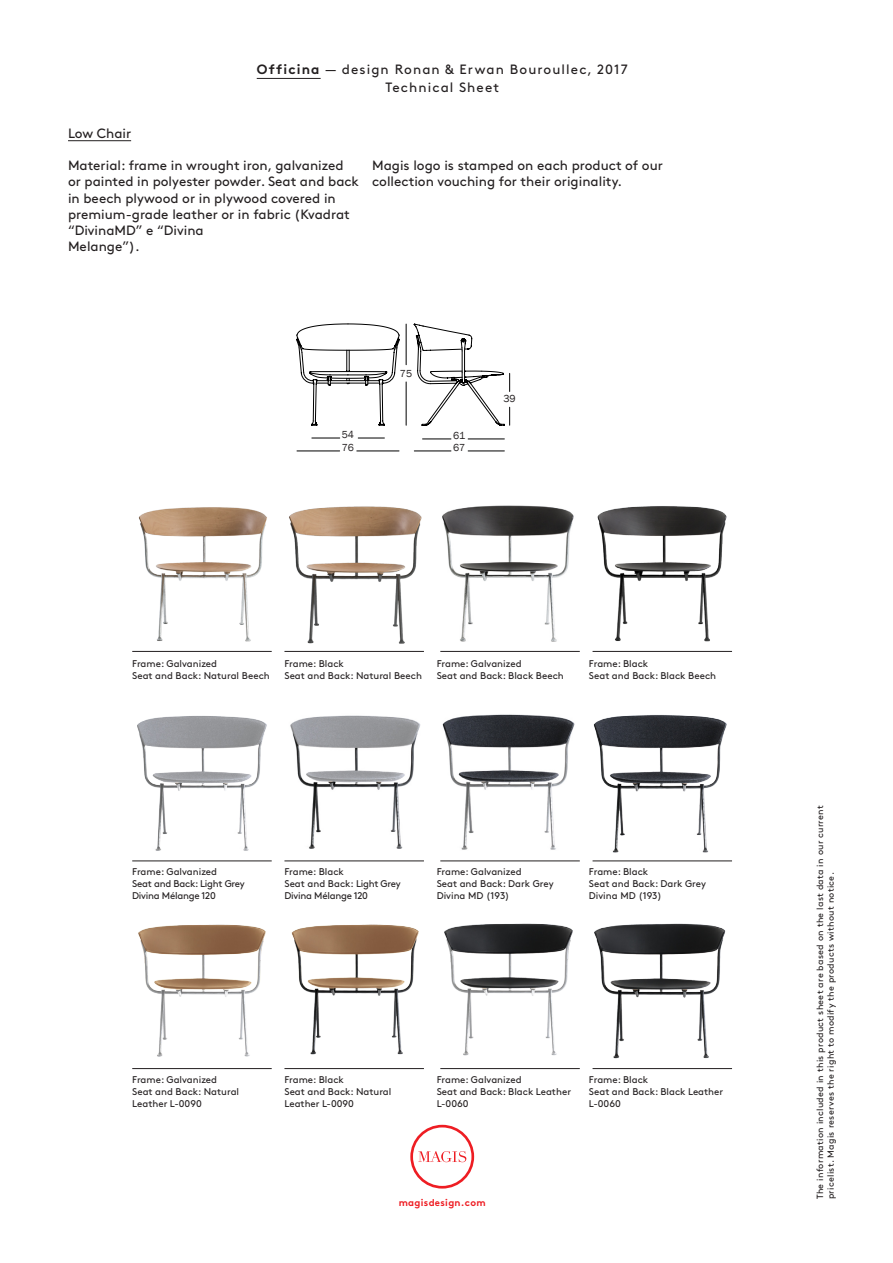
<style>
.page{position:relative;width:893px;height:1263px;background:#fff}
.page>*{position:absolute;margin:0;border:0;box-sizing:border-box;transform-origin:0 0}
.testo_base{font:13.5px/16.2px "Brown Regular Alt";color:#231f20}
.testo_base-2{font:13.5px "Brown Regular Alt";letter-spacing:.08em;color:#231f20}
.t1{font:10.5px "Franklin Gothic";color:#231f20}
.testo_finishis{font:9.75px/12px "Brown Regular Alt";color:#231f20}
.testo_finishis-2{font:9.75px/12px "Brown Regular Alt";letter-spacing:-.025em;color:#231f20}
.t2{font:9.75px "Brown Bold Alt";letter-spacing:.03em;color:#ee1d23}
.t3{font:9px/10.5px "Brown Regular Alt";letter-spacing:.03em;color:#231f20}
.s1{font-family:"Brown Bold Alt"}
</style>
<div class="page">
<svg style="left:410px;top:1125px;width:64px;height:63px"></svg>
<hr style="left:257px;top:78px;width:64px;height:1px;background:#231f20">
<hr style="left:68px;top:140px;width:63px;height:1px;background:#231f20">
<hr style="left:284px;top:651px;width:140px;height:1px;background:#231f20">
<hr style="left:440px;top:651px;width:140px;height:1px;background:#231f20">
<hr style="left:593px;top:651px;width:139px;height:1px;background:#231f20">
<hr style="left:132px;top:651px;width:140px;height:1px;background:#231f20">
<img style="left:442px;top:505px;width:132px;height:137px">
<img style="left:289px;top:506px;width:133px;height:138px">
<img style="left:138px;top:507px;width:129px;height:135px">
<img style="left:597px;top:506px;width:130px;height:136px">
<svg style="left:423px;top:439px;width:28px;height:1px"></svg>
<hr style="left:468px;top:439px;width:36px;height:1px;background:#000">
<hr style="left:414px;top:451px;width:37px;height:1px;background:#000">
<hr style="left:468px;top:451px;width:36px;height:1px;background:#000">
<hr style="left:297px;top:451px;width:43px;height:1px;background:#000">
<hr style="left:357px;top:451px;width:42px;height:1px;background:#000">
<svg style="left:312px;top:438px;width:28px;height:1px"></svg>
<svg style="left:358px;top:438px;width:26px;height:1px"></svg>
<svg style="left:296px;top:323px;width:214px;height:103px"></svg>
<hr style="left:284px;top:860px;width:140px;height:1px;background:#231f20">
<hr style="left:440px;top:860px;width:140px;height:1px;background:#231f20">
<hr style="left:593px;top:860px;width:139px;height:1px;background:#231f20">
<hr style="left:132px;top:860px;width:140px;height:1px;background:#231f20">
<img style="left:442px;top:714px;width:133px;height:136px">
<img style="left:593px;top:715px;width:134px;height:138px">
<img style="left:138px;top:716px;width:129px;height:135px">
<img style="left:290px;top:715px;width:131px;height:134px">
<hr style="left:284px;top:1068px;width:140px;height:1px;background:#231f20">
<hr style="left:440px;top:1068px;width:140px;height:1px;background:#231f20">
<hr style="left:593px;top:1068px;width:139px;height:1px;background:#231f20">
<hr style="left:132px;top:1068px;width:140px;height:1px;background:#231f20">
<img style="left:444px;top:923px;width:129px;height:133px">
<img style="left:594px;top:923px;width:132px;height:136px">
<img style="left:138px;top:924px;width:128px;height:133px">
<img style="left:291px;top:924px;width:128px;height:131px">
<p class="testo_base-2" style="left:257px;top:59px;width:372px"><span class="s1">Officina</span> — design Ronan &amp; Erwan Bouroullec, 2017</p>
<p class="testo_base-2" style="left:385px;top:77px;width:115px">Technical Sheet</p>
<p class="testo_base" style="left:68px;top:124px;width:65px">Low Chair</p>
<p class="testo_base" style="left:68px;top:156px;width:293px">Material: frame in wrought iron, galvanized or painted in polyester powder. Seat and back in beech plywood or in plywood covered in premium-grade leather or in fabric (Kvadrat “DivinaMD” e “Divina</p>
<p class="testo_base" style="left:68px;top:237px;width:73px">Melange”).</p>
<p class="testo_base" style="left:372px;top:156px;width:292px">Magis logo is stamped on each product of our collection vouching for their originality.</p>
<p class="t1" style="left:342px;top:428px;width:14px">54</p>
<p class="t1" style="left:400px;top:367px;width:14px">75</p>
<p class="t1" style="left:453px;top:429px;width:14px">61</p>
<p class="t1" style="left:503px;top:392px;width:14px">39</p>
<p class="t1" style="left:342px;top:441px;width:14px">76</p>
<p class="t1" style="left:453px;top:441px;width:14px">67</p>
<p class="testo_finishis" style="left:132px;top:656px;width:86px">Frame: Galvanized</p>
<p class="testo_finishis" style="left:132px;top:668px;width:139px">Seat and Back: Natural Beech</p>
<p class="testo_finishis" style="left:284px;top:656px;width:61px">Frame: Black</p>
<p class="testo_finishis" style="left:284px;top:668px;width:139px">Seat and Back: Natural Beech</p>
<p class="testo_finishis" style="left:437px;top:656px;width:86px">Frame: Galvanized</p>
<p class="testo_finishis" style="left:437px;top:668px;width:129px">Seat and Back: Black Beech</p>
<p class="testo_finishis" style="left:589px;top:656px;width:61px">Frame: Black</p>
<p class="testo_finishis" style="left:589px;top:668px;width:129px">Seat and Back: Black Beech</p>
<p class="testo_finishis" style="left:132px;top:865px;width:86px">Frame: Galvanized</p>
<p class="testo_finishis-2" style="left:132px;top:877px;width:114px">Seat and Back: Light Grey<br>Divina Mélange 120</p>
<p class="testo_finishis" style="left:284px;top:865px;width:61px">Frame: Black</p>
<p class="testo_finishis-2" style="left:284px;top:877px;width:118px">Seat and Back: Light Grey<br>Divina Mélange 120</p>
<p class="testo_finishis" style="left:437px;top:865px;width:86px">Frame: Galvanized</p>
<p class="testo_finishis" style="left:437px;top:877px;width:119px">Seat and Back: Dark Grey<br>Divina MD (193)</p>
<p class="testo_finishis" style="left:589px;top:865px;width:61px">Frame: Black</p>
<p class="testo_finishis" style="left:589px;top:877px;width:119px">Seat and Back: Dark Grey<br>Divina MD (193)</p>
<p class="testo_finishis" style="left:132px;top:1073px;width:86px">Frame: Galvanized</p>
<p class="testo_finishis" style="left:132px;top:1085px;width:108px">Seat and Back: Natural<br>Leather L-0090</p>
<p class="testo_finishis" style="left:284px;top:1073px;width:61px">Frame: Black</p>
<p class="testo_finishis" style="left:284px;top:1085px;width:108px">Seat and Back: Natural<br>Leather L-0090</p>
<p class="testo_finishis" style="left:437px;top:1073px;width:86px">Frame: Galvanized</p>
<p class="testo_finishis" style="left:437px;top:1085px;width:136px">Seat and Back: Black Leather<br>L-0060</p>
<p class="testo_finishis" style="left:589px;top:1073px;width:61px">Frame: Black</p>
<p class="testo_finishis" style="left:589px;top:1085px;width:136px">Seat and Back: Black Leather<br>L-0060</p>
<p class="t2" style="left:399px;top:1195px;width:88px">magisdesign.com</p>
<p class="t3" style="left:814px;top:1199px;width:395px;rotate:-90deg">The information included in this product sheet are based on the last data in our current pricelist. Magis reserves the right to modify the products without notice.</p>
</div>
